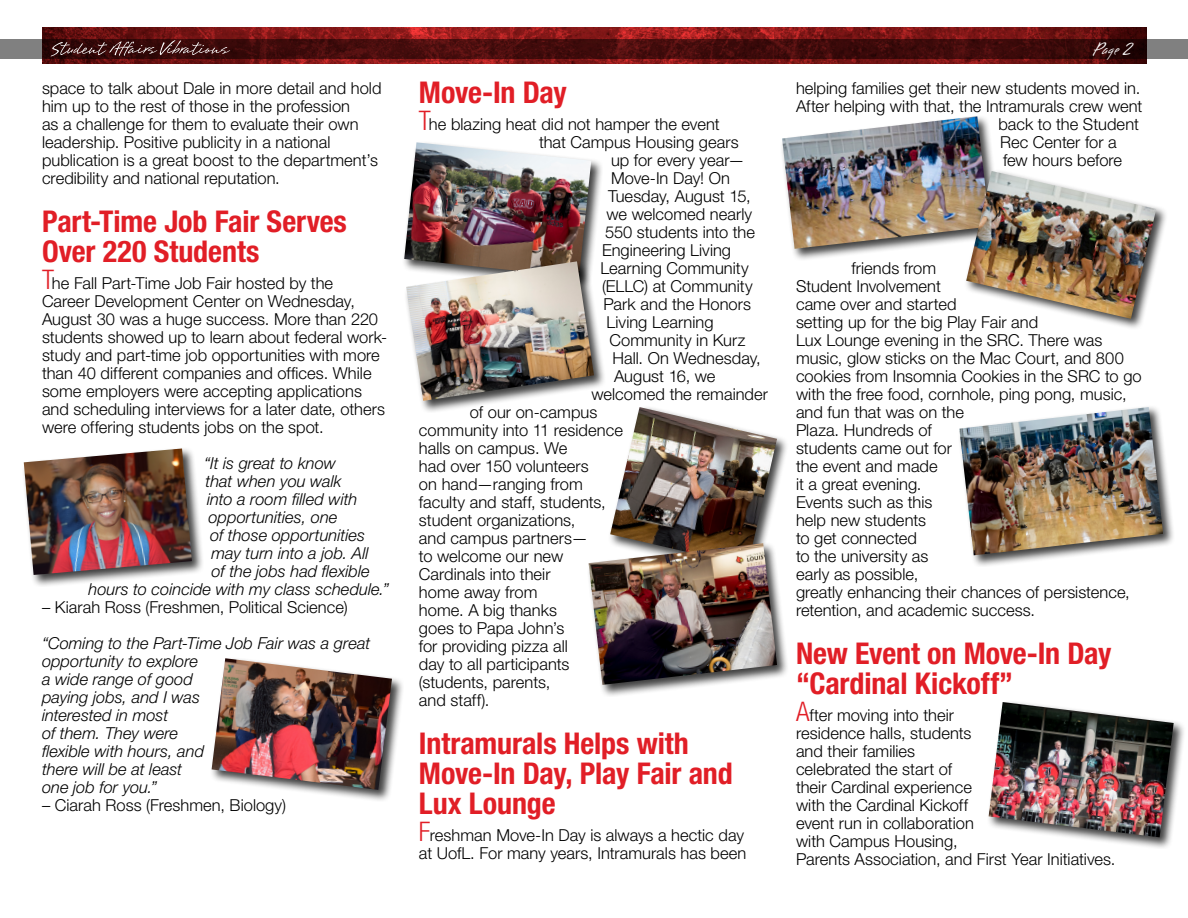
<style>
.page{position:relative;width:1188px;height:918px;background:#fff}
.page>*{position:absolute;margin:0;border:0;box-sizing:border-box;transform-origin:0 0}
.H1_Headlines{font:700 condensed 30px/30px "Helvetica Neue LT Std";letter-spacing:-.005em;color:#e11e26}
.t1{font:22.5px "Brisa Alternates";color:#fff}
.p_body_text{font:300 16.5px/18px "Helvetica Neue LT Std";color:#000}
.p_body_text-2{font:italic 300 16.5px/18px "Helvetica Neue LT Std";color:#000}
.s1{font-stretch:condensed;font-size:27px;color:#e11e26}
</style>
<div class="page">
<img style="left:42px;top:27px;width:1104px;height:36px">
<svg style="left:0;top:39px;width:1188px;height:20px;background:#461414"></svg>
<svg style="left:51px;top:40px;width:179px;height:16px;background:#512a2a"></svg>
<div style="left:21px;top:446px;width:183px;height:141px;background:#000;opacity:.75"></div>
<img style="left:24px;top:448px;width:168px;height:127px">
<div style="left:209px;top:656px;width:195px;height:146px;background:#000;opacity:.75"></div>
<img style="left:212px;top:658px;width:180px;height:132px">
<div style="left:402px;top:140px;width:201px;height:149px;background:#000;opacity:.75"></div>
<img style="left:404px;top:142px;width:187px;height:117px">
<div style="left:404px;top:259px;width:202px;height:154px;background:#000;opacity:.75"></div>
<img style="left:406px;top:261px;width:188px;height:140px">
<div style="left:608px;top:405px;width:181px;height:173px;background:#000;opacity:.75"></div>
<img style="left:610px;top:407px;width:167px;height:134px">
<div style="left:586px;top:541px;width:203px;height:156px;background:#000;opacity:.75"></div>
<img style="left:589px;top:543px;width:188px;height:142px">
<div style="left:779px;top:114px;width:223px;height:147px;background:#000;opacity:.75"></div>
<img style="left:782px;top:116px;width:208px;height:133px">
<div style="left:964px;top:169px;width:204px;height:162px;background:#000;opacity:.75"></div>
<img style="left:966px;top:171px;width:190px;height:148px">
<div style="left:957px;top:405px;width:218px;height:162px;background:#000;opacity:.75"></div>
<img style="left:959px;top:407px;width:204px;height:148px">
<div style="left:987px;top:700px;width:199px;height:149px;background:#000;opacity:.75"></div>
<img style="left:989px;top:702px;width:185px;height:135px">
<p class="p_body_text" style="left:42px;top:79px;width:341px">space to talk about Dale in more detail and hold him up to the rest of those in the profession<br>as a challenge for them to evaluate their own leadership. Positive publicity in a national publication is a great boost to the department’s credibility and national reputation.</p>
<h1 class="H1_Headlines" style="left:42px;top:206px;width:306px">Part-Time Job Fair Serves<br>Over 220 Students</h1>
<p class="p_body_text" style="left:42px;top:274px;width:347px"><span class="s1">T</span>he Fall Part-Time Job Fair hosted by the<br>Career Development Center on Wednesday, August 30 was a huge success. More than 220 students showed up to learn about federal work&shy;study and part-time job opportunities with more than 40 different companies and offices. While some employers were accepting applications and scheduling interviews for a later date, others were offering students jobs on the spot.</p>
<p class="p_body_text-2" style="left:204px;top:454px;width:134px">“It is great to know</p>
<p class="p_body_text-2" style="left:206px;top:472px;width:138px">that when you walk</p>
<p class="p_body_text-2" style="left:207px;top:490px;width:152px">into a room filled with</p>
<p class="p_body_text-2" style="left:208px;top:508px;width:131px">opportunities, one</p>
<p class="p_body_text-2" style="left:210px;top:526px;width:157px">of those opportunities</p>
<p class="p_body_text-2" style="left:212px;top:544px;width:159px">may turn into a job. All</p>
<p class="p_body_text-2" style="left:212px;top:562px;width:160px">of the jobs had flexible</p>
<p class="p_body_text-2" style="left:88px;top:580px;width:302px">hours to coincide with my class schedule.”</p>
<p class="p_body_text" style="left:42px;top:598px;width:307px">– Kiarah Ross (Freshmen, Political Science)</p>
<p class="p_body_text-2" style="left:42px;top:634px;width:330px">“Coming to the Part-Time Job Fair was a great opportunity to explore<br>a wide range of good<br>paying jobs, and I was<br>interested in most<br>of them. They were<br>flexible with hours, and<br>there will be at least<br>one job for you.”</p>
<p class="p_body_text" style="left:42px;top:796px;width:246px">– Ciarah Ross (Freshmen, Biology)</p>
<h1 class="H1_Headlines" style="left:419px;top:77px;width:149px">Move-In Day</h1>
<p class="p_body_text" style="left:419px;top:115px;width:302px"><span class="s1">T</span>he blazing heat did not hamper the event</p>
<p class="p_body_text" style="left:539px;top:133px;width:201px">that Campus Housing gears</p>
<p class="p_body_text" style="left:611px;top:151px;width:135px">up for every year—</p>
<p class="p_body_text" style="left:611px;top:169px;width:121px">Move-In Day! On</p>
<p class="p_body_text" style="left:608px;top:187px;width:144px">Tuesday, August 15,</p>
<p class="p_body_text" style="left:606px;top:205px;width:147px">we welcomed nearly</p>
<p class="p_body_text" style="left:605px;top:223px;width:152px">550 students into the</p>
<p class="p_body_text" style="left:602px;top:241px;width:131px">Engineering Living</p>
<p class="p_body_text" style="left:600px;top:259px;width:150px">Learning Community</p>
<p class="p_body_text" style="left:602px;top:277px;width:152px">(ELLC) at Community</p>
<p class="p_body_text" style="left:603px;top:295px;width:149px">Park and the Honors</p>
<p class="p_body_text" style="left:606px;top:313px;width:109px">Living Learning</p>
<p class="p_body_text" style="left:609px;top:331px;width:137px">Community in Kurz</p>
<p class="p_body_text" style="left:612px;top:349px;width:150px">Hall. On Wednesday,</p>
<p class="p_body_text" style="left:614px;top:367px;width:103px">August 16, we</p>
<p class="p_body_text" style="left:591px;top:385px;width:178px">welcomed the remainder</p>
<p class="p_body_text" style="left:470px;top:403px;width:129px">of our on-campus</p>
<p class="p_body_text" style="left:419px;top:421px;width:205px">community into 11 residence</p>
<p class="p_body_text" style="left:419px;top:439px;width:150px">halls on campus. We</p>
<p class="p_body_text" style="left:419px;top:457px;width:171px">had over 150 volunteers</p>
<p class="p_body_text" style="left:419px;top:475px;width:165px">on hand—ranging from</p>
<p class="p_body_text" style="left:419px;top:493px;width:188px">faculty and staff, students,</p>
<p class="p_body_text" style="left:419px;top:511px;width:158px">student organizations,</p>
<p class="p_body_text" style="left:419px;top:529px;width:170px">and campus partners—</p>
<p class="p_body_text" style="left:419px;top:547px;width:146px">to welcome our new</p>
<p class="p_body_text" style="left:419px;top:565px;width:133px">Cardinals into their</p>
<p class="p_body_text" style="left:419px;top:583px;width:120px">home away from</p>
<p class="p_body_text" style="left:419px;top:601px;width:139px">home. A big thanks</p>
<p class="p_body_text" style="left:419px;top:619px;width:147px">goes to Papa John’s</p>
<p class="p_body_text" style="left:419px;top:637px;width:150px">for providing pizza all</p>
<p class="p_body_text" style="left:419px;top:655px;width:152px">day to all participants</p>
<p class="p_body_text" style="left:419px;top:673px;width:133px">(students, parents,</p>
<p class="p_body_text" style="left:419px;top:691px;width:72px">and staff).</p>
<h1 class="H1_Headlines" style="left:419px;top:728px;width:315px">Intramurals Helps with<br>Move-In Day, Play Fair and<br>Lux Lounge</h1>
<p class="p_body_text" style="left:419px;top:826px;width:329px"><span class="s1">F</span>reshman Move-In Day is always a hectic day at UofL. For many years, Intramurals has been</p>
<p class="t1" style="left:1094px;top:38px;width:41px">Page 2</p>
<p class="p_body_text" style="left:796px;top:79px;width:346px">helping families get their new students moved in.</p>
<p class="p_body_text" style="left:796px;top:97px;width:348px">After helping with that, the Intramurals crew went</p>
<p class="p_body_text" style="left:999px;top:115px;width:142px">back to the Student</p>
<p class="p_body_text" style="left:1000px;top:133px;width:118px">Rec Center for a</p>
<p class="p_body_text" style="left:1003px;top:151px;width:121px">few hours before</p>
<p class="p_body_text" style="left:796px;top:259px;width:347px;text-indent:56px">friends from<br>Student Involvement<br>came over and started<br>setting up for the big Play Fair and<br>Lux Lounge evening in the SRC. There was music, glow sticks on the Mac Court, and 800 cookies from Insomnia Cookies in the SRC to go with the free food, cornhole, ping pong, music, and fun that was on the<br>Plaza. Hundreds of<br>students came out for<br>the event and made<br>it a great evening.<br>Events such as this<br>help new students<br>to get connected<br>to the university as<br>early as possible,<br>greatly enhancing their chances of persistence, retention, and academic success.</p>
<h1 class="H1_Headlines" style="left:796px;top:638px;width:317px">New Event on Move-In Day</h1>
<h1 class="H1_Headlines" style="left:796px;top:668px;width:219px">“Cardinal Kickoff”</h1>
<p class="p_body_text" style="left:796px;top:706px;width:321px"><span class="s1">A</span>fter moving into their<br>residence halls, students<br>and their families<br>celebrated the start of<br>their Cardinal experience<br>with the Cardinal Kickoff<br>event run in collaboration<br>with Campus Housing,<br>Parents Association, and First Year Initiatives.</p>
</div>
